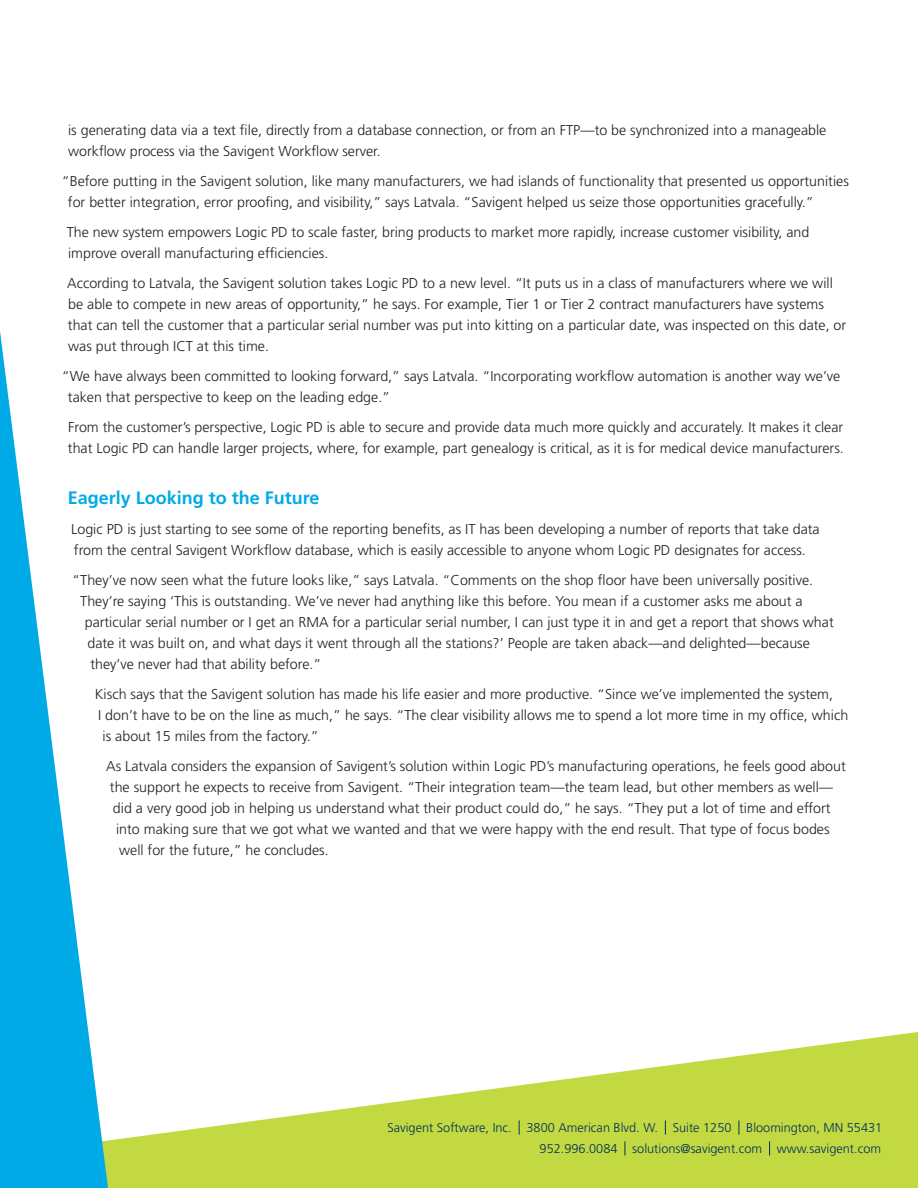
<style>
.page{position:relative;width:918px;height:1188px;background:#fff}
.page>*{position:absolute;margin:0;border:0;box-sizing:border-box;transform-origin:0 0}
.t1{font:700 18px "Frutiger LT";color:#00aae7}
.Body_Text{font:300 14.25px/21px "Frutiger LT";color:#231f20}
.t2{font:300 12.75px/21px "Frutiger LT";color:#00305e;text-align:right}
</style>
<div class="page">
<svg style="left:108px;top:1032px;width:810px;height:156px;fill:#c3d941"></svg>
<svg style="left:519px;top:1120px;width:1px;height:15px"></svg>
<svg style="left:665px;top:1120px;width:1px;height:15px"></svg>
<svg style="left:739px;top:1120px;width:1px;height:15px"></svg>
<svg style="left:625px;top:1142px;width:1px;height:14px"></svg>
<svg style="left:769px;top:1142px;width:1px;height:14px"></svg>
<svg style="left:0;top:331px;width:108px;height:857px"></svg>
<p class="Body_Text" style="left:68px;top:120px;width:760px">is generating data via a text file, directly from a database connection, or from an FTP—to be synchronized into a manageable workflow process via the Savigent Workflow server.</p>
<p class="Body_Text" style="left:68px;top:171px;width:782px;text-indent:-6px">“Before putting in the Savigent solution, like many manufacturers, we had islands of functionality that presented us opportunities for better integration, error proofing, and visibility,” says Latvala. “Savigent helped us seize those opportunities gracefully.”</p>
<p class="Body_Text" style="left:67px;top:222px;width:744px">The new system empowers Logic PD to scale faster, bring products to market more rapidly, increase customer visibility, and improve overall manufacturing efficiencies.</p>
<p class="Body_Text" style="left:67px;top:273px;width:781px">According to Latvala, the Savigent solution takes Logic PD to a new level. “It puts us in a class of manufacturers where we will be able to compete in new areas of opportunity,” he says. For example, Tier 1 or Tier 2 contract manufacturers have systems that can tell the customer that a particular serial number was put into kitting on a particular date, was inspected on this date, or was put through ICT at this time.</p>
<p class="Body_Text" style="left:68px;top:366px;width:774px;text-indent:-6px">“We have always been committed to looking forward,” says Latvala. “Incorporating workflow automation is another way we’ve taken that perspective to keep on the leading edge.”</p>
<p class="Body_Text" style="left:68px;top:417px;width:777px">From the customer’s perspective, Logic PD is able to secure and provide data much more quickly and accurately. It makes it clear that Logic PD can handle larger projects, where, for example, part genealogy is critical, as it is for medical device manufacturers.</p>
<p class="t1" style="left:68px;top:487px;width:253px">Eagerly Looking to the Future</p>
<p class="Body_Text" style="left:71px;top:519px;width:750px">Logic PD is just starting to see some of the reporting benefits, as IT has been developing a number of reports that take data from the central Savigent Workflow database, which is easily accessible to anyone whom Logic PD designates for access.</p>
<p class="Body_Text" style="left:72px;top:570px;width:742px">“They’ve now seen what the future looks like,” says Latvala. “Comments on the shop floor have been universally positive.</p>
<p class="Body_Text" style="left:80px;top:591px;width:724px">They’re saying ‘This is outstanding. We’ve never had anything like this before. You mean if a customer asks me about a</p>
<p class="Body_Text" style="left:85px;top:612px;width:751px">particular serial number or I get an RMA for a particular serial number, I can just type it in and get a report that shows what</p>
<p class="Body_Text" style="left:87px;top:633px;width:724px">date it was built on, and what days it went through all the stations?’ People are taken aback—and delighted—because</p>
<p class="Body_Text" style="left:90px;top:654px;width:232px">they’ve never had that ability before.”</p>
<p class="Body_Text" style="left:95px;top:684px;width:740px">Kisch says that the Savigent solution has made his life easier and more productive. “Since we’ve implemented the system,</p>
<p class="Body_Text" style="left:98px;top:705px;width:752px">I don’t have to be on the line as much,” he says. “The clear visibility allows me to spend a lot more time in my office, which</p>
<p class="Body_Text" style="left:103px;top:726px;width:218px">is about 15 miles from the factory.”</p>
<p class="Body_Text" style="left:106px;top:756px;width:741px">As Latvala considers the expansion of Savigent’s solution within Logic PD’s manufacturing operations, he feels good about</p>
<p class="Body_Text" style="left:110px;top:777px;width:725px">the support he expects to receive from Savigent. “Their integration team—the team lead, but other members as well—</p>
<p class="Body_Text" style="left:113px;top:798px;width:719px">did a very good job in helping us understand what their product could do,” he says. “They put a lot of time and effort</p>
<p class="Body_Text" style="left:116px;top:819px;width:715px">into making sure that we got what we wanted and that we were happy with the end result. That type of focus bodes</p>
<p class="Body_Text" style="left:119px;top:840px;width:211px">well for the future,” he concludes.</p>
<p class="t2" style="left:387px;top:1117px;width:496px">Savigent Software, Inc. 3800 American Blvd. W. Suite 1250 Bloomington, MN 55431<br>952.996.0084 solutions@savigent.com www.savigent.com</p>
</div>
